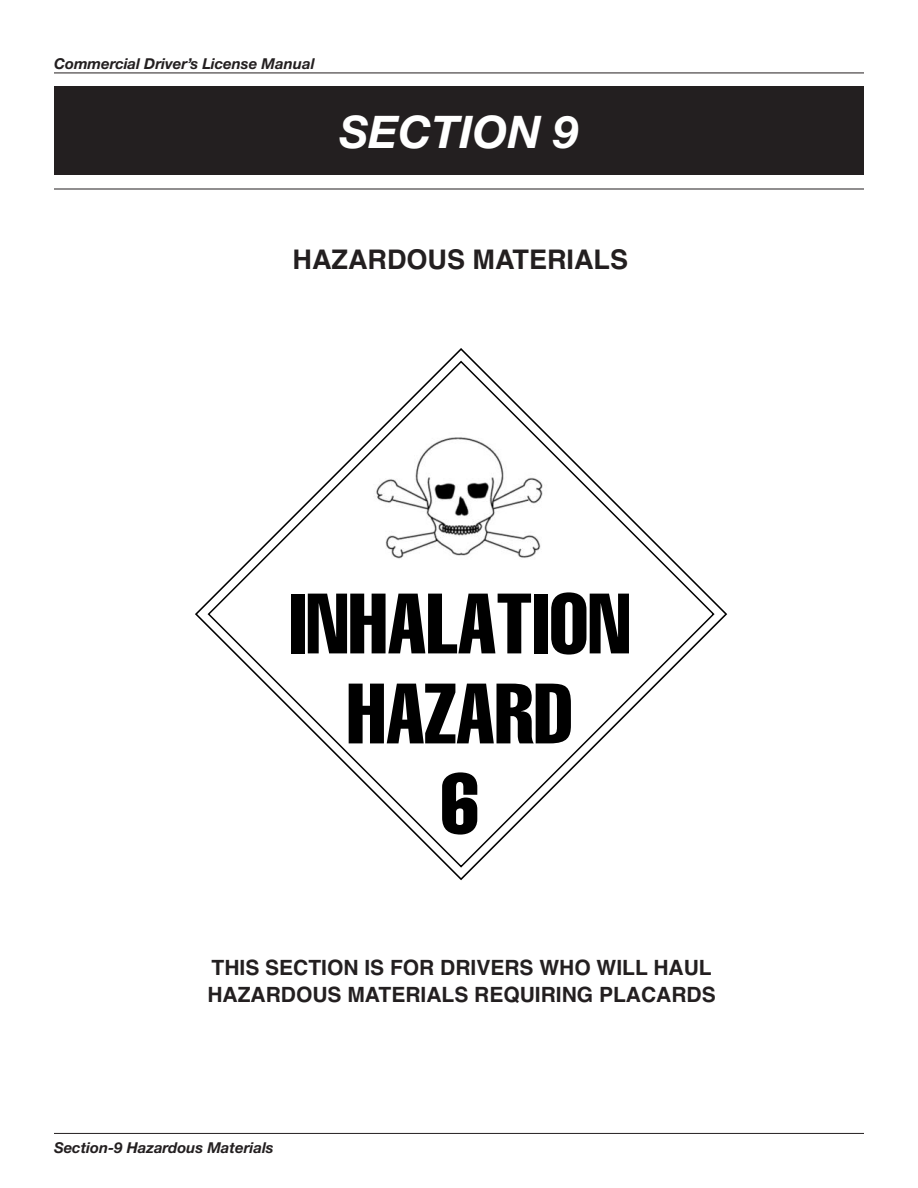
<style>
.page{position:relative;width:918px;height:1188px;background:#fff}
.page>*{position:absolute;margin:0;border:0;box-sizing:border-box;transform-origin:0 0}
.t1{font:extra-condensed 84px/90px "Helvetica";color:#000;text-align:center}
.t2{font:italic 700 45px "Helvetica Neue";color:#fff}
.t3{font:700 27px "Helvetica";color:#231f20}
.t4{font:700 21px/27px "Helvetica";color:#231f20}
.t5{font:italic 700 15px "Helvetica Neue";color:#231f20}
</style>
<div class="page">
<hr style="left:54px;top:73px;width:810px;height:1px;background:#231f20">
<hr style="left:54px;top:1133px;width:810px;height:1px;background:#231f20">
<div style="left:54px;top:86px;width:810px;height:89px;background:#231f20"></div>
<hr style="left:54px;top:189px;width:810px;height:1px;background:#231f20">
<svg style="left:195px;top:348px;width:533px;height:533px"></svg>
<p class="t5" style="left:54px;top:52px;width:262px">Commercial Driver’s License Manual</p>
<h2 class="t2" style="left:339px;top:96px;width:241px">SECTION 9</h2>
<p class="t3" style="left:293px;top:243px;width:337px">HAZARDOUS MATERIALS</p>
<h1 class="t1" style="left:289px;top:584px;width:343px">INHALATION<br>HAZARD<br>6</h1>
<p class="t4" style="left:207px;top:954px;width:510px">THIS SECTION IS FOR DRIVERS WHO WILL HAUL<br>HAZARDOUS MATERIALS REQUIRING PLACARDS</p>
<p class="t5" style="left:54px;top:1136px;width:221px">Section-9 Hazardous Materials</p>
</div>
